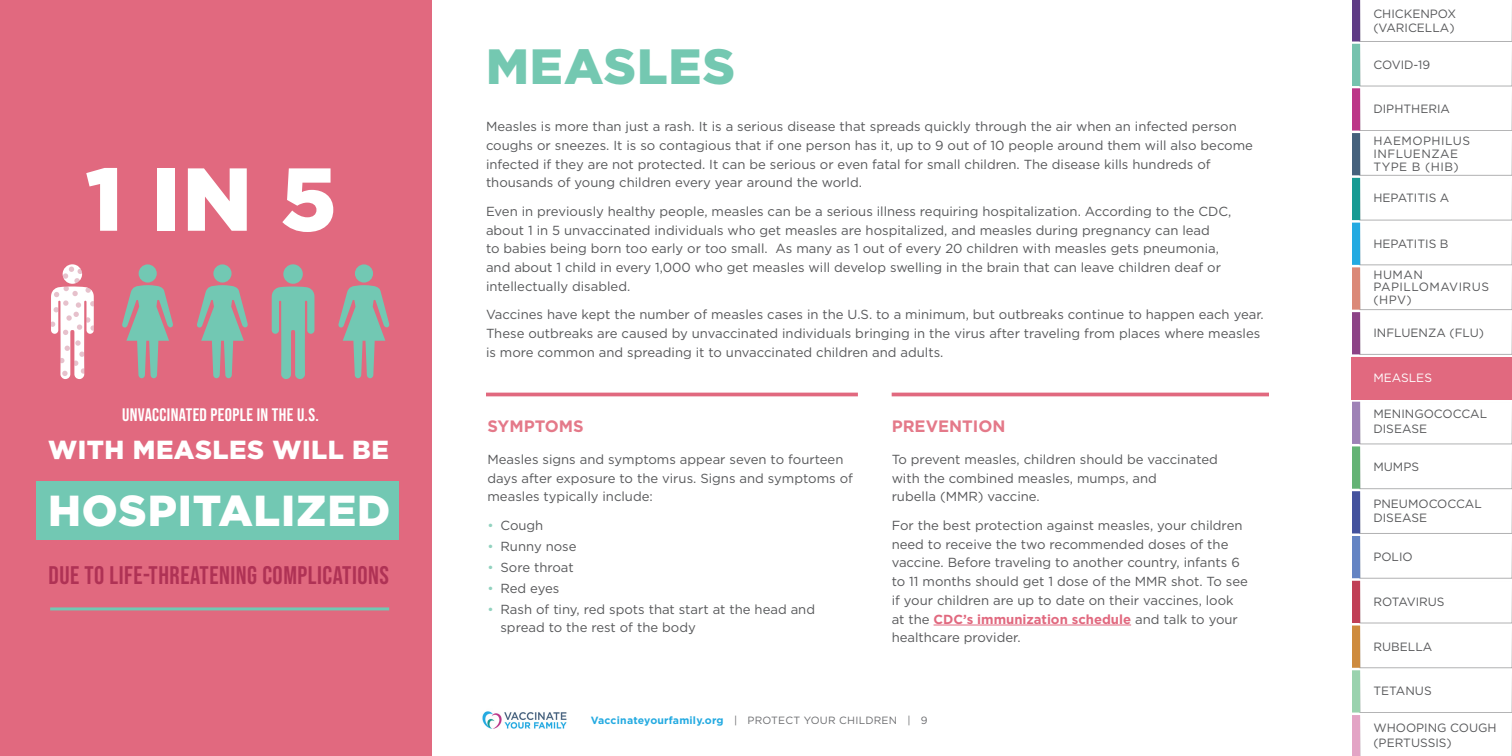
<style>
.page{position:relative;width:1512px;height:756px;background:#fff}
.page>*{position:absolute;margin:0;border:0;box-sizing:border-box;transform-origin:0 0}
.t1{font:900 89.1px "Gotham";color:#fff}
.NEW_Title{font:900 49.5px "Gotham";letter-spacing:.02em;color:#74c8b1}
.t2{font:900 43.35px "Gotham";letter-spacing:.02em;color:#fff}
.t3{font:900 26.1px "Gotham";letter-spacing:.02em;color:#fff}
.t4{font:25.5px "Bebas Neue";letter-spacing:.02em;color:#af3255}
.t5{font:18.15px "Bebas Neue";letter-spacing:.02em;color:#fff}
.subhead{font:700 16.5px "Gotham";color:#e47989}
.body{font:13.2px/18.8px "Gotham";color:#57585a}
.t6{font:12px/14.2px "Gotham";color:#57585a}
.t7{font:12px/12.8px "Gotham";letter-spacing:.04em;color:#57585a}
.name_side{font:12px "Gotham";color:#fff}
.t8{font:700 10.5px "Gotham";letter-spacing:.02em;color:#24aae1}
.s1{color:#92d2bf}
.s2{font-weight:700;color:#e1697f}
.s3{font-weight:400;color:#6c6d70}
</style>
<div class="page">
<svg style="left:1352px;top:0;width:160px;height:756px"></svg>
<img style="left:482px;top:711px;width:85px;height:18px">
<div style="left:0;top:0;width:432px;height:756px;background:#e1697f"></div>
<div style="left:36px;top:481px;width:363px;height:59px;background:#72c8b3"></div>
<svg style="left:63px;top:264px;width:19px;height:20px"></svg>
<div style="left:139px;top:264px;width:18px;height:19px;background:#72c8b3;border-radius:50%"></div>
<svg style="left:122px;top:285px;width:51px;height:93px"></svg>
<div style="left:213px;top:264px;width:19px;height:19px;background:#72c8b3;border-radius:50%"></div>
<svg style="left:197px;top:285px;width:51px;height:93px"></svg>
<div style="left:355px;top:264px;width:18px;height:19px;background:#72c8b3;border-radius:50%"></div>
<svg style="left:338px;top:285px;width:52px;height:93px"></svg>
<div style="left:283px;top:264px;width:20px;height:20px;background:#72c8b3;border-radius:50%"></div>
<svg style="left:272px;top:287px;width:42px;height:92px"></svg>
<svg style="left:51px;top:266px;width:43px;height:113px"></svg>
<hr style="left:50px;top:607px;width:339px;height:3px;background:#72c8b3">
<hr style="left:892px;top:393px;width:377px;height:3px;background:#e1697f">
<hr style="left:486px;top:393px;width:372px;height:3px;background:#e1697f">
<hr style="left:934px;top:625px;width:197px;height:1px;background:#e1697f">
<div style="left:1352px;top:357px;width:160px;height:43px;background:#e1697f"></div>
<p class="t1" style="left:86px;top:138px;width:253px">1 IN 5</p>
<p class="t5" style="left:122px;top:404px;width:198px">UNVACCINATED PEOPLE IN THE U.S.</p>
<p class="t3" style="left:48px;top:432px;width:342px">WITH MEASLES WILL BE</p>
<p class="t2" style="left:48px;top:480px;width:344px">HOSPITALIZED</p>
<p class="t4" style="left:49px;top:561px;width:342px">DUE TO LIFE-THREATENING COMPLICATIONS</p>
<p class="NEW_Title" style="left:486px;top:33px;width:250px">MEASLES</p>
<p class="body" style="left:486px;top:117px;width:769px">Measles is more than just a rash. It is a serious disease that spreads quickly through the air when an infected person coughs or sneezes. It is so contagious that if one person has it, up to 9 out of 10 people around them will also become infected if they are not protected. It can be serious or even fatal for small children. The disease kills hundreds of thousands of young children every year around the world.</p>
<p class="body" style="left:486px;top:202px;width:747px">Even in previously healthy people, measles can be a serious illness requiring hospitalization. According to the CDC, about 1 in 5 unvaccinated individuals who get measles are hospitalized, and measles during pregnancy can lead<br>to babies being born too early or too small. As many as 1 out of every 20 children with measles gets pneumonia, and about 1 child in every 1,000 who get measles will develop swelling in the brain that can leave children deaf or intellectually disabled.</p>
<p class="body" style="left:486px;top:305px;width:779px">Vaccines have kept the number of measles cases in the U.S. to a minimum, but outbreaks continue to happen each year.<br>These outbreaks are caused by unvaccinated individuals bringing in the virus after traveling from places where measles is more common and spreading it to unvaccinated children and adults.</p>
<p class="subhead" style="left:488px;top:415px;width:98px">SYMPTOMS</p>
<p class="body" style="left:488px;top:450px;width:367px">Measles signs and symptoms appear seven to fourteen days after exposure to the virus. Signs and symptoms of measles typically include:</p>
<p class="body" style="left:488px;top:516px;width:57px"><span class="s1">•</span> Cough</p>
<p class="body" style="left:488px;top:537px;width:91px"><span class="s1">•</span> Runny nose</p>
<p class="body" style="left:488px;top:557px;width:88px"><span class="s1">•</span> Sore throat</p>
<p class="body" style="left:488px;top:578px;width:73px"><span class="s1">•</span> Red eyes</p>
<p class="body" style="left:500px;top:599px;width:316px;text-indent:-13px"><span class="s1">•</span> Rash of tiny, red spots that start at the head and spread to the rest of the body</p>
<p class="subhead" style="left:892px;top:415px;width:115px">PREVENTION</p>
<p class="body" style="left:892px;top:450px;width:328px">To prevent measles, children should be vaccinated with the combined measles, mumps, and<br>rubella (MMR) vaccine.</p>
<p class="body" style="left:892px;top:516px;width:358px">For the best protection against measles, your children need to receive the two recommended doses of the vaccine. Before traveling to another country, infants 6 to 11 months should get 1 dose of the MMR shot. To see if your children are up to date on their vaccines, look at the <span class="s2">CDC’s immunization schedule</span> and talk to your healthcare provider.</p>
<p class="t8" style="left:591px;top:714px;width:338px">Vaccinateyourfamily.org <span class="s3">| PROTECT YOUR CHILDREN | 9</span></p>
<p class="t6" style="left:1373px;top:6px;width:84px">CHICKENPOX (VARICELLA)</p>
<p class="t6" style="left:1373px;top:57px;width:58px">COVID-19</p>
<p class="t6" style="left:1373px;top:102px;width:78px">DIPHTHERIA</p>
<p class="t7" style="left:1373px;top:134px;width:98px">HAEMOPHILUS<br>INFLUENZAE<br>TYPE B (HIB)</p>
<p class="t6" style="left:1373px;top:190px;width:78px">HEPATITIS A</p>
<p class="t6" style="left:1373px;top:237px;width:77px">HEPATITIS B</p>
<p class="t7" style="left:1373px;top:268px;width:117px">HUMAN<br>PAPILLOMAVIRUS (HPV)</p>
<p class="t6" style="left:1373px;top:326px;width:112px">INFLUENZA (FLU)</p>
<p class="name_side" style="left:1373px;top:370px;width:60px">MEASLES</p>
<p class="t6" style="left:1373px;top:407px;width:115px">MENINGOCOCCAL<br>DISEASE</p>
<p class="t6" style="left:1373px;top:459px;width:47px">MUMPS</p>
<p class="t6" style="left:1373px;top:496px;width:110px">PNEUMOCOCCAL<br>DISEASE</p>
<p class="t6" style="left:1373px;top:549px;width:41px">POLIO</p>
<p class="t6" style="left:1373px;top:594px;width:73px">ROTAVIRUS</p>
<p class="t6" style="left:1373px;top:639px;width:60px">RUBELLA</p>
<p class="t6" style="left:1373px;top:684px;width:60px">TETANUS</p>
<p class="t6" style="left:1373px;top:721px;width:125px">WHOOPING COUGH (PERTUSSIS)</p>
</div>
